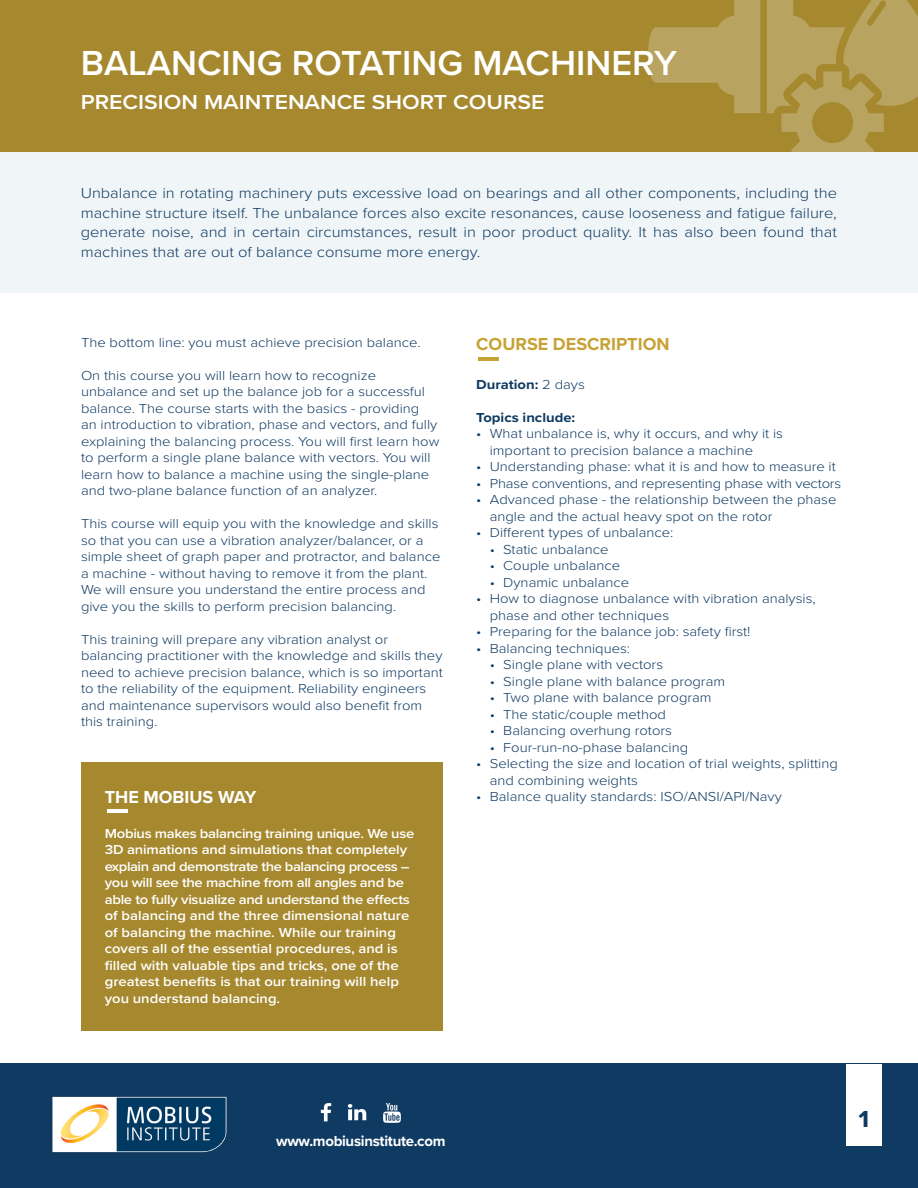
<style>
.page{position:relative;width:918px;height:1188px;background:#fff}
.page>*{position:absolute;margin:0;border:0;box-sizing:border-box;transform-origin:0 0}
.t1{font:600 36px "Proxima Nova";color:#fff}
.t2{font:700 24px "Proxima Nova";color:#0f3a62;scale:1.1 1}
.t3{font:600 21px "Proxima Nova";color:#fff;scale:1.1 1}
.t4{font:700 18px "Proxima Nova";color:#c7a336}
.t5{font:700 18px "Proxima Nova";color:#fff}
.t6{font:300 15px/19.5px "Proxima Nova";color:#0f3a62;text-align:justify;scale:1.1 1}
.t7{font:700 15px "Proxima Nova";letter-spacing:-.02em;color:#fff}
.t8{font:300 13.5px/16.5px "Proxima Nova";color:#0f3a62;scale:1.1 1}
.t9{font:600 13.5px/16.5px "Proxima Nova";color:#fff;scale:1.1 1}
.t10{font:700 13.5px "Proxima Nova";color:#0f3a62;scale:1.1 1}
.s1{font-weight:300}
</style>
<div class="page">
<div style="left:0;top:0;width:918px;height:152px;background:#a6892f"></div>
<div style="left:0;top:1064px;width:918px;height:124px;background:#0f3a62"></div>
<div style="left:846px;top:1064px;width:35px;height:81px;background:#fff"></div>
<svg style="left:348px;top:1104px;width:18px;height:16px"></svg>
<svg style="left:321px;top:1103px;width:10px;height:18px"></svg>
<svg style="left:383px;top:1103px;width:18px;height:20px"></svg>
<img style="left:52px;top:1096px;width:175px;height:57px">
<div style="left:81px;top:762px;width:362px;height:269px;background:#a6892f"></div>
<svg style="left:648px;top:0;width:112px;height:113px"></svg>
<svg style="left:767px;top:0;width:151px;height:152px"></svg>
<div style="left:0;top:152px;width:918px;height:141px;background:#f0f6f8"></div>
<hr style="left:478px;top:357px;width:21px;height:3px;background:#c7a336">
<hr style="left:107px;top:809px;width:20px;height:4px;background:#fff">
<p class="t1" style="left:81px;top:36px;width:598px">BALANCING ROTATING MACHINERY</p>
<p class="t3" style="left:81px;top:87px;width:423px">PRECISION MAINTENANCE SHORT COURSE</p>
<p class="t6" style="left:81px;top:182px;width:689px">Unbalance in rotating machinery puts excessive load on bearings and all other components, including the machine structure itself. The unbalance forces also excite resonances, cause looseness and fatigue failure, generate noise, and in certain circumstances, result in poor product quality. It has also been found that machines that are out of balance consume more energy.</p>
<p class="t8" style="left:81px;top:333px;width:310px">The bottom line: you must achieve precision balance.</p>
<p class="t8" style="left:81px;top:366px;width:327px">On this course you will learn how to recognize unbalance and set up the balance job for a successful balance. The course starts with the basics - providing<br>an introduction to vibration, phase and vectors, and fully explaining the balancing process. You will first learn how to perform a single plane balance with vectors. You will learn how to balance a machine using the single-plane and two-plane balance function of an analyzer.</p>
<p class="t8" style="left:81px;top:515px;width:328px">This course will equip you with the knowledge and skills so that you can use a vibration analyzer/balancer, or a simple sheet of graph paper and protractor, and balance a machine - without having to remove it from the plant.<br>We will ensure you understand the entire process and give you the skills to perform precision balancing.</p>
<p class="t8" style="left:81px;top:630px;width:330px">This training will prepare any vibration analyst or balancing practitioner with the knowledge and skills they need to achieve precision balance, which is so important to the reliability of the equipment. Reliability engineers and maintenance supervisors would also benefit from this training.</p>
<p class="t5" style="left:105px;top:783px;width:153px">THE MOBIUS WAY</p>
<p class="t9" style="left:105px;top:825px;width:283px">Mobius makes balancing training unique. We use 3D animations and simulations that completely explain and demonstrate the balancing process – you will see the machine from all angles and be able to fully visualize and understand the effects of balancing and the three dimensional nature of balancing the machine. While our training covers all of the essential procedures, and is filled with valuable tips and tricks, one of the greatest benefits is that our training will help you understand balancing.</p>
<p class="t4" style="left:476px;top:331px;width:195px">COURSE DESCRIPTION</p>
<p class="t10" style="left:476px;top:374px;width:100px">Duration: <span class="s1">2 days</span></p>
<p class="t10" style="left:476px;top:407px;width:92px">Topics include:</p>
<p class="t8" style="left:490px;top:425px;width:268px;text-indent:-14px">• What unbalance is, why it occurs, and why it is important to precision balance a machine</p>
<p class="t8" style="left:476px;top:458px;width:328px">• Understanding phase: what it is and how to measure it</p>
<p class="t8" style="left:476px;top:474px;width:333px">• Phase conventions, and representing phase with vectors</p>
<p class="t8" style="left:490px;top:491px;width:317px;text-indent:-14px">• Advanced phase - the relationship between the phase angle and the actual heavy spot on the rotor</p>
<p class="t8" style="left:476px;top:524px;width:181px">• Different types of unbalance:</p>
<p class="t8" style="left:490px;top:540px;width:110px">• Static unbalance</p>
<p class="t8" style="left:490px;top:557px;width:120px">• Couple unbalance</p>
<p class="t8" style="left:490px;top:573px;width:128px">• Dynamic unbalance</p>
<p class="t8" style="left:490px;top:590px;width:298px;text-indent:-14px">• How to diagnose unbalance with vibration analysis, phase and other techniques</p>
<p class="t8" style="left:476px;top:623px;width:251px">• Preparing for the balance job: safety first!</p>
<p class="t8" style="left:476px;top:639px;width:141px">• Balancing techniques:</p>
<p class="t8" style="left:490px;top:656px;width:159px">• Single plane with vectors</p>
<p class="t8" style="left:490px;top:672px;width:215px">• Single plane with balance program</p>
<p class="t8" style="left:490px;top:689px;width:203px">• Two plane with balance program</p>
<p class="t8" style="left:490px;top:705px;width:162px">• The static/couple method</p>
<p class="t8" style="left:490px;top:722px;width:167px">• Balancing overhung rotors</p>
<p class="t8" style="left:490px;top:738px;width:182px">• Four-run-no-phase balancing</p>
<p class="t8" style="left:490px;top:755px;width:318px;text-indent:-14px">• Selecting the size and location of trial weights, splitting and combining weights</p>
<p class="t8" style="left:476px;top:788px;width:279px">• Balance quality standards: ISO/ANSI/API/Navy</p>
<p class="t7" style="left:276px;top:1130px;width:171px">www.mobiusinstitute.com</p>
<p class="t2" style="left:859px;top:1101px;width:11px">1</p>
</div>
